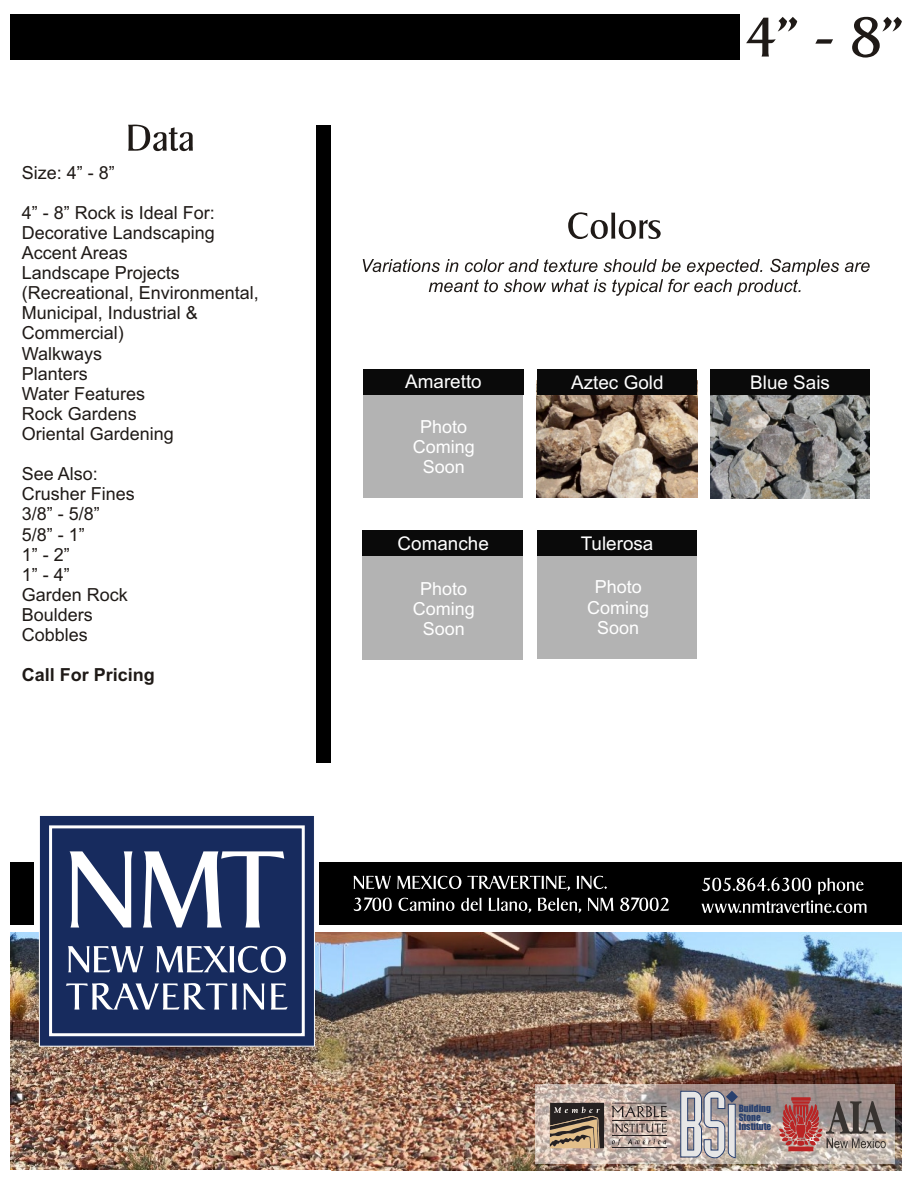
<style>
.page{position:relative;width:918px;height:1188px;background:#fff}
.page>*{position:absolute;margin:0;border:0;box-sizing:border-box;transform-origin:0 0}
.t1{font:18.9px "Arial";color:#fff}
.t2{font:18px/20.1px "Arial";color:#1f1a17}
.t3{font:18px/20.1px "Arial";color:#fff;text-align:center}
.t4{font:700 18px "Arial";color:#1f1a17}
.t5{font:9.3px/8.9px "Impact";color:#29406e}
</style>
<div class="page">
<img style="left:10px;top:932px;width:321px;height:238px">
<img style="left:331px;top:932px;width:571px;height:238px">
<div style="left:10px;top:15px;width:730px;height:45px;background:#000"></div>
<div style="left:316px;top:125px;width:14px;height:637px;background:#000"></div>
<div style="left:320px;top:862px;width:582px;height:63px;background:#000"></div>
<div style="left:535px;top:1085px;width:360px;height:79px;background:#fff;opacity:.5"></div>
<div style="left:10px;top:862px;width:24px;height:63px;background:#000"></div>
<svg style="left:680px;top:1091px;width:58px;height:67px;background:#b3b2b8"></svg>
<hr style="left:612px;top:1135px;width:54px;height:1px;background:#262121">
<hr style="left:612px;top:1148px;width:55px;height:1px;background:#262121">
<hr style="left:612px;top:1120px;width:55px;height:1px;background:#262121">
<svg style="left:611px;top:1103px;width:57px;height:14px"></svg>
<svg style="left:612px;top:1124px;width:55px;height:9px"></svg>
<svg style="left:612px;top:1139px;width:9px;height:6px"></svg>
<svg style="left:550px;top:1103px;width:54px;height:46px;background:#736250"></svg>
<svg style="left:628px;top:1139px;width:38px;height:6px"></svg>
<svg style="left:353px;top:876px;width:316px;height:37px"></svg>
<svg style="left:701px;top:878px;width:166px;height:35px"></svg>
<svg style="left:363px;top:259px;width:507px;height:37px"></svg>
<svg style="left:128px;top:125px;width:65px;height:26px"></svg>
<svg style="left:568px;top:212px;width:93px;height:27px"></svg>
<svg style="left:746px;top:17px;width:156px;height:41px"></svg>
<svg style="left:39px;top:816px;width:276px;height:231px;background:#2b3d6b"></svg>
<svg style="left:48px;top:824px;width:258px;height:214px;background:#314370"></svg>
<svg style="left:70px;top:851px;width:214px;height:77px"></svg>
<svg style="left:68px;top:946px;width:218px;height:27px"></svg>
<svg style="left:66px;top:983px;width:222px;height:27px"></svg>
<img style="left:710px;top:382px;width:160px;height:116px">
<img style="left:536px;top:380px;width:161px;height:117px">
<div style="left:363px;top:556px;width:160px;height:103px;background:#b3b3b3"></div>
<svg style="left:779px;top:1097px;width:107px;height:54px;background:#9e7572"></svg>
<div style="left:363px;top:370px;width:161px;height:25px;background:#0a0a0a"></div>
<div style="left:537px;top:370px;width:159px;height:25px;background:#0a0a0a"></div>
<div style="left:710px;top:370px;width:159px;height:25px;background:#0a0a0a"></div>
<div style="left:363px;top:531px;width:160px;height:25px;background:#0a0a0a"></div>
<div style="left:364px;top:395px;width:159px;height:102px;background:#b3b3b3"></div>
<div style="left:537px;top:556px;width:159px;height:103px;background:#b3b3b3"></div>
<div style="left:537px;top:530px;width:159px;height:26px;background:#0a0a0a"></div>
<p class="t2" style="left:22px;top:164px;width:95px">Size: 4” - 8”</p>
<p class="t2" style="left:22px;top:204px;width:239px">4” - 8” Rock is Ideal For:<br>Decorative Landscaping<br>Accent Areas<br>Landscape Projects (Recreational, Environmental,<br>Municipal, Industrial &amp;<br>Commercial)<br>Walkways<br>Planters<br>Water Features<br>Rock Gardens<br>Oriental Gardening</p>
<p class="t2" style="left:22px;top:465px;width:115px">See Also:<br>Crusher Fines<br>3/8” - 5/8”<br>5/8” - 1”<br>1” - 2”<br>1” - 4”<br>Garden Rock<br>Boulders<br>Cobbles</p>
<p class="t4" style="left:22px;top:668px;width:135px">Call For Pricing</p>
<p class="t1" style="left:405px;top:375px;width:78px">Amaretto</p>
<p class="t1" style="left:571px;top:375px;width:94px">Aztec Gold</p>
<p class="t1" style="left:750px;top:375px;width:81px">Blue Sais</p>
<p class="t3" style="left:413px;top:418px;width:64px">Photo<br>Coming<br>Soon</p>
<p class="t1" style="left:398px;top:536px;width:93px">Comanche</p>
<p class="t1" style="left:562px;top:536px;width:111px">Vista Grande</p>
<p class="t1" style="left:581px;top:536px;width:74px">Tulerosa</p>
<p class="t3" style="left:413px;top:580px;width:64px">Photo<br>Coming<br>Soon</p>
<p class="t3" style="left:587px;top:579px;width:64px">Photo<br>Coming<br>Soon</p>
<p class="t5" style="left:739px;top:1105px;width:34px">Building<br>Stone<br>Institute</p>
</div>
